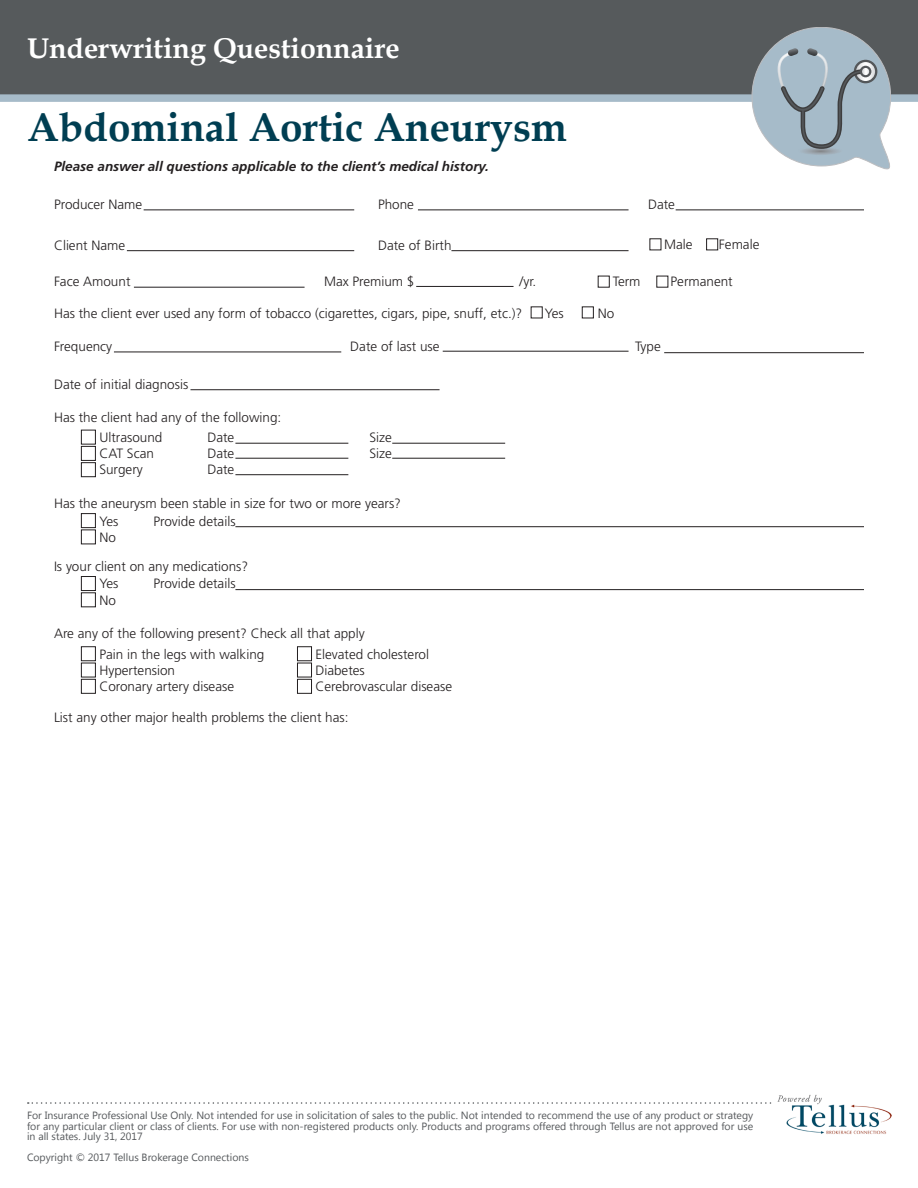
<style>
.page{position:relative;width:918px;height:1188px;background:#fff}
.page>*{position:absolute;margin:0;border:0;box-sizing:border-box;transform-origin:0 0}
.t1{font:700 40.5px "Book Antiqua";color:#003e52}
.t2{font:700 28.5px "Book Antiqua";color:#fff}
.t3{font:300 13.5px "Frutiger";color:#231f20}
.t4{font:italic 700 13.5px "Frutiger";color:#231f20}
.t5{font:10.5px/10.5px "Segoe UI";color:#54575a;text-align:justify}
</style>
<div class="page">
<div style="left:706px;top:238px;width:12px;height:12px;border:1px solid #231f20"></div>
<hr style="left:144px;top:210px;width:210px;height:1px;background:#231f20">
<hr style="left:114px;top:352px;width:227px;height:1px;background:#231f20">
<hr style="left:443px;top:351px;width:186px;height:1px;background:#231f20">
<hr style="left:664px;top:352px;width:200px;height:1px;background:#231f20">
<hr style="left:127px;top:250px;width:227px;height:1px;background:#231f20">
<hr style="left:418px;top:210px;width:211px;height:1px;background:#231f20">
<hr style="left:451px;top:250px;width:178px;height:1px;background:#231f20">
<hr style="left:676px;top:210px;width:188px;height:1px;background:#231f20">
<hr style="left:416px;top:286px;width:98px;height:1px;background:#231f20">
<hr style="left:134px;top:287px;width:171px;height:1px;background:#231f20">
<div style="left:531px;top:306px;width:12px;height:12px;border:1px solid #231f20"></div>
<div style="left:598px;top:276px;width:12px;height:12px;border:1px solid #231f20"></div>
<div style="left:582px;top:306px;width:12px;height:12px;border:1px solid #231f20"></div>
<svg style="left:28px;top:1102px;width:744px;height:2px"></svg>
<img style="left:777px;top:1095px;width:114px;height:39px">
<div style="left:0;top:0;width:918px;height:98px;background:#565a5c"></div>
<div style="left:0;top:94px;width:918px;height:8px;background:#a6bbc9"></div>
<svg style="left:752px;top:27px;width:139px;height:142px"></svg>
<hr style="left:190px;top:389px;width:250px;height:1px;background:#231f20">
<div style="left:81px;top:430px;width:15px;height:15px;border:1px solid #231f20"></div>
<div style="left:81px;top:446px;width:15px;height:15px;border:1px solid #231f20"></div>
<div style="left:81px;top:462px;width:15px;height:15px;border:1px solid #231f20"></div>
<hr style="left:235px;top:443px;width:113px;height:1px;background:#231f20">
<hr style="left:392px;top:443px;width:113px;height:1px;background:#231f20">
<hr style="left:235px;top:458px;width:113px;height:1px;background:#231f20">
<hr style="left:392px;top:458px;width:113px;height:1px;background:#231f20">
<hr style="left:235px;top:474px;width:113px;height:1px;background:#231f20">
<div style="left:81px;top:513px;width:15px;height:15px;border:1px solid #231f20"></div>
<div style="left:81px;top:530px;width:15px;height:14px;border:1px solid #231f20"></div>
<hr style="left:235px;top:526px;width:629px;height:1px;background:#231f20">
<div style="left:81px;top:576px;width:15px;height:15px;border:1px solid #231f20"></div>
<div style="left:81px;top:592px;width:15px;height:15px;border:1px solid #231f20"></div>
<hr style="left:235px;top:589px;width:629px;height:1px;background:#231f20">
<div style="left:81px;top:646px;width:15px;height:15px;border:1px solid #231f20"></div>
<div style="left:81px;top:663px;width:15px;height:14px;border:1px solid #231f20"></div>
<div style="left:81px;top:679px;width:15px;height:15px;border:1px solid #231f20"></div>
<div style="left:297px;top:646px;width:15px;height:15px;border:1px solid #231f20"></div>
<div style="left:297px;top:663px;width:15px;height:14px;border:1px solid #231f20"></div>
<div style="left:297px;top:679px;width:15px;height:15px;border:1px solid #231f20"></div>
<h2 class="t2" style="left:27px;top:28px;width:374px">Underwriting Questionnaire</h2>
<h1 class="t1" style="left:27px;top:100px;width:541px">Abdominal Aortic Aneurysm</h1>
<p class="t4" style="left:54px;top:159px;width:436px">Please answer all questions applicable to the client’s medical history.</p>
<p class="t3" style="left:54px;top:197px;width:90px">Producer Name</p>
<p class="t3" style="left:378px;top:197px;width:38px">Phone</p>
<p class="t3" style="left:648px;top:197px;width:28px">Date</p>
<p class="t3" style="left:54px;top:238px;width:73px">Client Name</p>
<p class="t3" style="left:378px;top:238px;width:75px">Date of Birth</p>
<p class="t3" style="left:664px;top:237px;width:30px">Male</p>
<p class="t3" style="left:719px;top:237px;width:42px">Female</p>
<p class="t3" style="left:54px;top:274px;width:78px">Face Amount</p>
<p class="t3" style="left:324px;top:274px;width:92px">Max Premium $</p>
<p class="t3" style="left:520px;top:274px;width:18px">/yr.</p>
<p class="t3" style="left:613px;top:274px;width:29px">Term</p>
<p class="t3" style="left:671px;top:274px;width:64px">Permanent</p>
<p class="t3" style="left:54px;top:306px;width:470px">Has the client ever used any form of tobacco (cigarettes, cigars, pipe, snuff, etc.)?</p>
<p class="t3" style="left:545px;top:306px;width:21px">Yes</p>
<p class="t3" style="left:598px;top:306px;width:18px">No</p>
<p class="t3" style="left:54px;top:338px;width:60px">Frequency</p>
<p class="t3" style="left:350px;top:338px;width:91px">Date of last use</p>
<p class="t3" style="left:635px;top:338px;width:27px">Type</p>
<p class="t3" style="left:54px;top:377px;width:136px">Date of initial diagnosis</p>
<p class="t3" style="left:54px;top:410px;width:229px">Has the client had any of the following:</p>
<p class="t3" style="left:99px;top:430px;width:65px">Ultrasound</p>
<p class="t3" style="left:207px;top:430px;width:28px">Date</p>
<p class="t3" style="left:369px;top:430px;width:24px">Size</p>
<p class="t3" style="left:99px;top:446px;width:56px">CAT Scan</p>
<p class="t3" style="left:207px;top:446px;width:28px">Date</p>
<p class="t3" style="left:369px;top:446px;width:24px">Size</p>
<p class="t3" style="left:99px;top:462px;width:45px">Surgery</p>
<p class="t3" style="left:207px;top:462px;width:28px">Date</p>
<p class="t3" style="left:54px;top:496px;width:349px">Has the aneurysm been stable in size for two or more years?</p>
<p class="t3" style="left:99px;top:513px;width:21px">Yes</p>
<p class="t3" style="left:153px;top:513px;width:84px">Provide details</p>
<p class="t3" style="left:99px;top:529px;width:18px">No</p>
<p class="t3" style="left:54px;top:559px;width:196px">Is your client on any medications?</p>
<p class="t3" style="left:99px;top:576px;width:21px">Yes</p>
<p class="t3" style="left:153px;top:576px;width:84px">Provide details</p>
<p class="t3" style="left:99px;top:592px;width:18px">No</p>
<p class="t3" style="left:54px;top:625px;width:312px">Are any of the following present? Check all that apply</p>
<p class="t3" style="left:99px;top:646px;width:167px">Pain in the legs with walking</p>
<p class="t3" style="left:315px;top:646px;width:115px">Elevated cholesterol</p>
<p class="t3" style="left:99px;top:663px;width:77px">Hypertension</p>
<p class="t3" style="left:315px;top:663px;width:51px">Diabetes</p>
<p class="t3" style="left:99px;top:679px;width:136px">Coronary artery disease</p>
<p class="t3" style="left:315px;top:679px;width:138px">Cerebrovascular disease</p>
<p class="t3" style="left:54px;top:709px;width:296px">List any other major health problems the client has:</p>
<p class="t5" style="left:27px;top:1110px;width:728px">For Insurance Professional Use Only. Not intended for use in solicitation of sales to the public. Not intended to recommend the use of any product or strategy for any particular client or class of clients. For use with non-registered products only. Products and programs offered through Tellus are not approved for use in all states. July 31, 2017</p>
<p class="t5" style="left:27px;top:1152px;width:223px">Copyright © 2017 Tellus Brokerage Connections</p>
</div>
